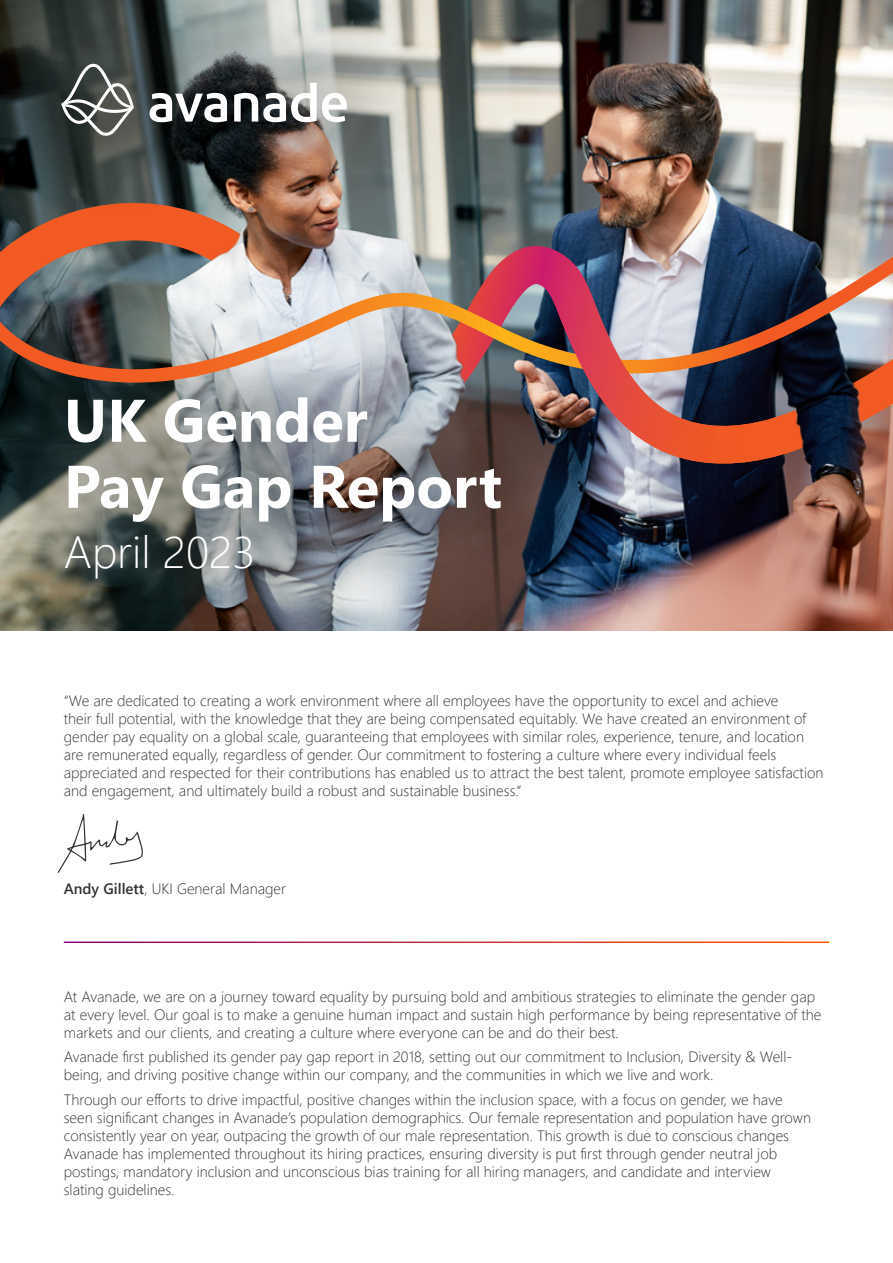
<style>
.page{position:relative;width:893px;height:1263px;background:#fff}
.page>*{position:absolute;margin:0;border:0;box-sizing:border-box;transform-origin:0 0}
.t1{font:700 60px/66px "Segoe UI";color:#fff}
.t2{font:300 45px "Segoe UI";color:#fff}
.t3{font:300 15px/18px "Segoe UI";color:#333}
.s1{font-weight:600}
</style>
<div class="page">
<img style="left:436px;top:0;width:457px;height:631px">
<img style="left:0;top:135px;width:483px;height:108px">
<div style="left:0;top:308px;width:591px;height:357px;background:#000;opacity:.3"></div>
<div style="left:0;top:0;width:436px;height:224px;background:#000;opacity:.3"></div>
<svg style="left:150px;top:93px;width:77px;height:29px"></svg>
<svg style="left:234px;top:83px;width:113px;height:39px"></svg>
<svg style="left:61px;top:64px;width:73px;height:72px"></svg>
<img style="left:0;top:243px;width:513px;height:140px">
<img style="left:513px;top:202px;width:380px;height:261px">
<div style="left:0;top:631px;width:893px;height:632px;background:#fff"></div>
<svg style="left:58px;top:814px;width:85px;height:59px"></svg>
<img style="left:794px;top:349px;width:82px;height:282px">
<h1 class="t1" style="left:64px;top:383px;width:440px">UK Gender<br>Pay Gap Report</h1>
<h2 class="t2" style="left:64px;top:509px;width:193px">April 2023</h2>
<p class="t3" style="left:64px;top:690px;width:761px">“We are dedicated to creating a work environment where all employees have the opportunity to excel and achieve<br>their full potential, with the knowledge that they are being compensated equitably. We have created an environment of gender pay equality on a global scale, guaranteeing that employees with similar roles, experience, tenure, and location are remunerated equally, regardless of gender. Our commitment to fostering a culture where every individual feels appreciated and respected for their contributions has enabled us to attract the best talent, promote employee satisfaction and engagement, and ultimately build a robust and sustainable business.“</p>
<p class="t3" style="left:64px;top:878px;width:224px"><span class="s1">Andy Gillett</span>, UKI General Manager</p>
<p class="t3" style="left:64px;top:986px;width:759px">At Avanade, we are on a journey toward equality by pursuing bold and ambitious strategies to eliminate the gender gap at every level. Our goal is to make a genuine human impact and sustain high performance by being representative of the markets and our clients, and creating a culture where everyone can be and do their best.</p>
<p class="t3" style="left:64px;top:1046px;width:730px">Avanade first published its gender pay gap report in 2018, setting out our commitment to Inclusion, Diversity &amp; Well&shy;being, and driving positive change within our company, and the communities in which we live and work.</p>
<p class="t3" style="left:64px;top:1089px;width:749px">Through our efforts to drive impactful, positive changes within the inclusion space, with a focus on gender, we have seen significant changes in Avanade’s population demographics. Our female representation and population have grown consistently year on year, outpacing the growth of our male representation. This growth is due to conscious changes Avanade has implemented throughout its hiring practices, ensuring diversity is put first through gender neutral job postings, mandatory inclusion and unconscious bias training for all hiring managers, and candidate and interview slating guidelines.</p>
</div>
